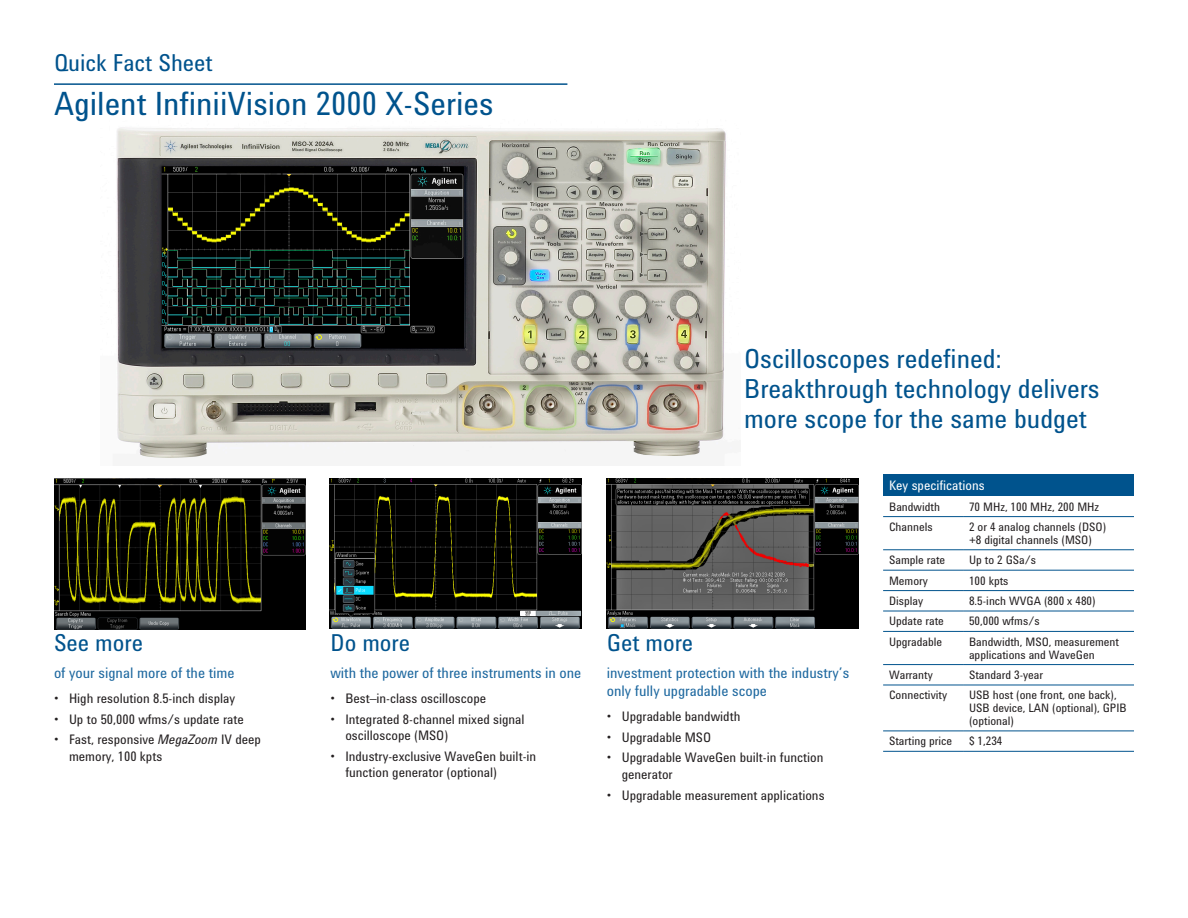
<style>
.page{position:relative;width:1188px;height:918px;background:#fff}
.page>*{position:absolute;margin:0;border:0;box-sizing:border-box;transform-origin:0 0}
.Header_1_-_Navy_Blue{font:33px "Agilent Condensed CFF";color:#00538d}
.Header_2_-_Navy_Blue{font:27px/30px "Agilent Condensed CFF";color:#00538d}
.Header_1_-_Navy_Blue-2{font:24px "Agilent Condensed CFF";color:#00538d}
.QFS{font:24px "Agilent Condensed CFF";color:#00538d}
.Header_3_-_Navy_Blue{font:15px/18px "Agilent Condensed CFF";color:#1f69a0}
.Bullets{font:13.5px/16.5px "Agilent Condensed CFF";color:#231f20}
.Table_Heading_1{font:13.5px "Agilent Condensed CFF";color:#fff}
.Table_Text{font:12px/12.8px "Agilent Condensed CFF";color:#231f20}
.s1{font-style:italic}
</style>
<div class="page">
<hr style="left:54px;top:83px;width:513px;height:2px;background:#00538d">
<img style="left:116px;top:127px;width:610px;height:332px">
<img style="left:330px;top:478px;width:251px;height:151px">
<img style="left:607px;top:478px;width:251px;height:151px">
<img style="left:54px;top:478px;width:251px;height:151px">
<div style="left:883px;top:475px;width:251px;height:21px;background:#00538d"></div>
<hr style="left:883px;top:516px;width:80px;height:1px;background:#00538d">
<hr style="left:963px;top:516px;width:171px;height:1px;background:#00538d">
<hr style="left:883px;top:549px;width:80px;height:1px;background:#00538d">
<hr style="left:963px;top:549px;width:171px;height:1px;background:#00538d">
<hr style="left:883px;top:570px;width:80px;height:1px;background:#00538d">
<hr style="left:963px;top:570px;width:171px;height:1px;background:#00538d">
<hr style="left:883px;top:590px;width:80px;height:1px;background:#00538d">
<hr style="left:963px;top:590px;width:171px;height:1px;background:#00538d">
<hr style="left:883px;top:611px;width:80px;height:1px;background:#00538d">
<hr style="left:963px;top:611px;width:171px;height:1px;background:#00538d">
<hr style="left:883px;top:631px;width:80px;height:1px;background:#00538d">
<hr style="left:963px;top:631px;width:171px;height:1px;background:#00538d">
<hr style="left:883px;top:664px;width:80px;height:1px;background:#00538d">
<hr style="left:963px;top:664px;width:171px;height:1px;background:#00538d">
<hr style="left:883px;top:685px;width:80px;height:1px;background:#00538d">
<hr style="left:963px;top:685px;width:171px;height:1px;background:#00538d">
<hr style="left:883px;top:731px;width:80px;height:1px;background:#00538d">
<hr style="left:963px;top:731px;width:171px;height:1px;background:#00538d">
<hr style="left:883px;top:751px;width:80px;height:1px;background:#00538d">
<hr style="left:963px;top:751px;width:171px;height:1px;background:#00538d">
<p class="QFS" style="left:54px;top:44px;width:160px">Quick Fact Sheet</p>
<p class="Header_1_-_Navy_Blue" style="left:54px;top:79px;width:441px">Agilent InfiniiVision 2000 X-Series</p>
<p class="Header_1_-_Navy_Blue-2" style="left:54px;top:625px;width:91px">See more</p>
<p class="Header_3_-_Navy_Blue" style="left:54px;top:663px;width:182px">of your signal more of the time</p>
<p class="Bullets" style="left:54px;top:689px;width:183px">• High resolution 8.5-inch display</p>
<p class="Bullets" style="left:54px;top:710px;width:191px">• Up to 50,000 wfms/s update rate</p>
<p class="Bullets" style="left:69px;top:731px;width:194px;text-indent:-15px">• Fast, responsive <span class="s1">MegaZoom</span> IV deep memory, 100 kpts</p>
<p class="Header_1_-_Navy_Blue-2" style="left:330px;top:625px;width:81px">Do more</p>
<p class="Header_3_-_Navy_Blue" style="left:330px;top:663px;width:252px">with the power of three instruments in one</p>
<p class="Bullets" style="left:330px;top:689px;width:157px">• Best–in-class oscilloscope</p>
<p class="Bullets" style="left:345px;top:710px;width:181px;text-indent:-15px">• Integrated 8-channel mixed signal oscilloscope (MSO)</p>
<p class="Bullets" style="left:345px;top:747px;width:192px;text-indent:-15px">• Industry-exclusive WaveGen built-in function generator (optional)</p>
<p class="Header_2_-_Navy_Blue" style="left:744px;top:342px;width:357px">Oscilloscopes redefined:<br>Breakthrough technology delivers more scope for the same budget</p>
<p class="Header_1_-_Navy_Blue-2" style="left:607px;top:625px;width:88px">Get more</p>
<p class="Header_3_-_Navy_Blue" style="left:607px;top:663px;width:244px">investment protection with the industry’s only fully upgradable scope</p>
<p class="Bullets" style="left:607px;top:707px;width:135px">• Upgradable bandwidth</p>
<p class="Bullets" style="left:607px;top:728px;width:106px">• Upgradable MSO</p>
<p class="Bullets" style="left:622px;top:749px;width:203px;text-indent:-15px">• Upgradable WaveGen built-in function generator</p>
<p class="Bullets" style="left:607px;top:786px;width:219px">• Upgradable measurement applications</p>
<p class="Table_Heading_1" style="left:889px;top:475px;width:97px">Key specifications</p>
<p class="Table_Text" style="left:889px;top:500px;width:52px">Bandwidth</p>
<p class="Table_Text" style="left:969px;top:500px;width:132px">70 MHz, 100 MHz, 200 MHz</p>
<p class="Table_Text" style="left:889px;top:520px;width:45px">Channels</p>
<p class="Table_Text" style="left:969px;top:520px;width:139px">2 or 4 analog channels (DSO)</p>
<p class="Table_Text" style="left:969px;top:533px;width:124px">+8 digital channels (MSO)</p>
<p class="Table_Text" style="left:889px;top:553px;width:58px">Sample rate</p>
<p class="Table_Text" style="left:969px;top:553px;width:69px">Up to 2 GSa/s</p>
<p class="Table_Text" style="left:889px;top:574px;width:40px">Memory</p>
<p class="Table_Text" style="left:969px;top:574px;width:41px">100 kpts</p>
<p class="Table_Text" style="left:889px;top:594px;width:36px">Display</p>
<p class="Table_Text" style="left:969px;top:594px;width:128px">8.5-inch WVGA (800 x 480)</p>
<p class="Table_Text" style="left:889px;top:614px;width:56px">Update rate</p>
<p class="Table_Text" style="left:969px;top:614px;width:72px">50,000 wfms/s</p>
<p class="Table_Text" style="left:889px;top:635px;width:55px">Upgradable</p>
<p class="Table_Text" style="left:969px;top:635px;width:151px">Bandwidth, MSO, measurement applications and WaveGen</p>
<p class="Table_Text" style="left:889px;top:668px;width:45px">Warranty</p>
<p class="Table_Text" style="left:969px;top:668px;width:76px">Standard 3-year</p>
<p class="Table_Text" style="left:889px;top:688px;width:59px">Connectivity</p>
<p class="Table_Text" style="left:969px;top:688px;width:159px">USB host (one front, one back),<br>USB device, LAN (optional), GPIB (optional)</p>
<p class="Table_Text" style="left:889px;top:734px;width:65px">Starting price</p>
<p class="Table_Text" style="left:969px;top:734px;width:35px">$ 1,234</p>
</div>
